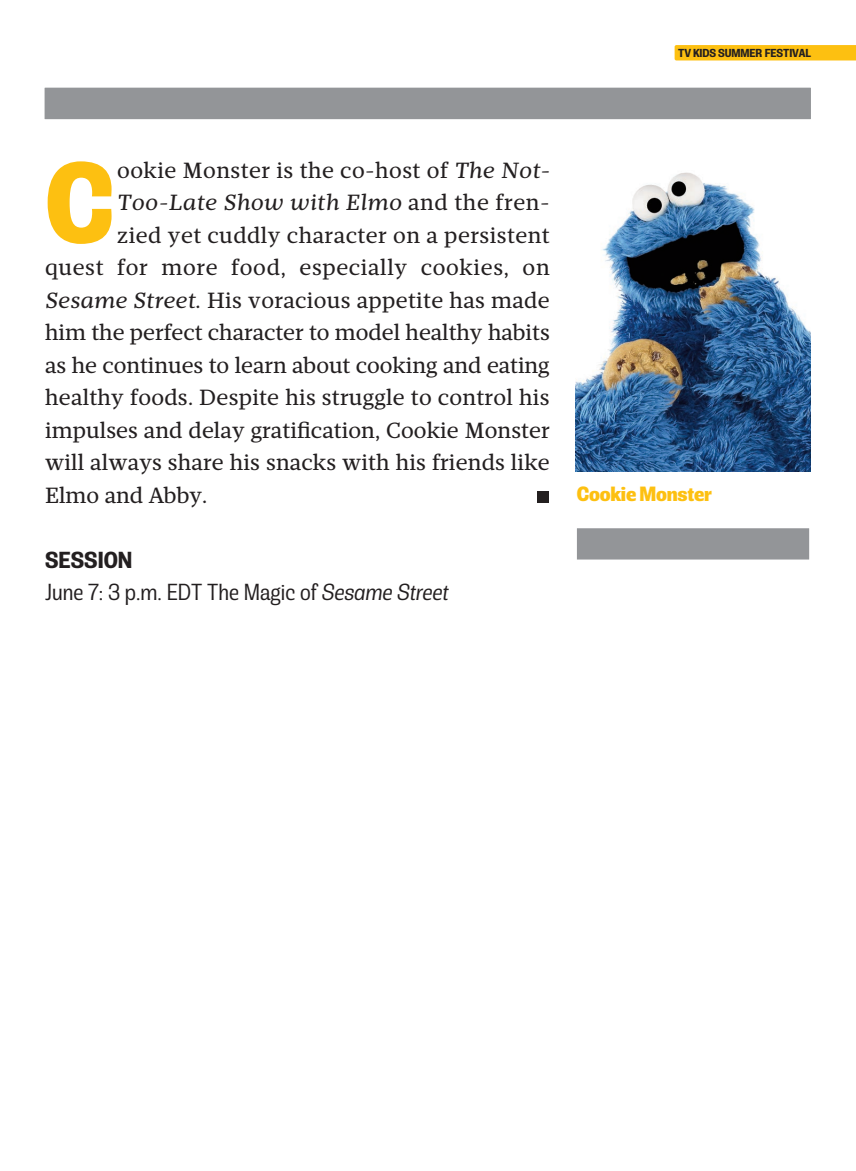
<style>
.page{position:relative;width:856px;height:1171px;background:#fff}
.page>*{position:absolute;margin:0;border:0;box-sizing:border-box;transform-origin:0 0}
.t1{font:800 semi-condensed 111.5px "Rude";color:#fdc011}
.t2{font:22.5px "Mafra";letter-spacing:.01em;color:#231f20}
.t3{font:22.5px "Mafra";letter-spacing:.03em;color:#231f20}
.t4{font:300 semi-condensed 22.5px "Rude";color:#231f20}
.t5{font:italic 22.5px "Mafra";letter-spacing:.03em;color:#231f20}
.t6{font:700 semi-condensed 22.5px "Rude";color:#231f20}
.t7{font:800 semi-condensed 20px "Rude";letter-spacing:-.015em;color:#fdc011}
.t8{font:700 semi-condensed 11.25px "Rude";letter-spacing:-.01em;color:#231f20}
.s1{font-style:italic}
.s2{font-style:normal}
</style>
<div class="page">
<div style="left:576px;top:528px;width:232px;height:31px;background:#939598"></div>
<svg style="left:674px;top:45px;width:181px;height:15px;background:#fdc012"></svg>
<div style="left:537px;top:491px;width:11px;height:12px;background:#231f20"></div>
<img style="left:575px;top:172px;width:235px;height:299px">
<div style="left:45px;top:88px;width:765px;height:31px;background:#939598"></div>
<p class="t8" style="left:678px;top:46px;width:134px">TV KIDS SUMMER FESTIVAL</p>
<p class="t1" style="left:45px;top:139px;width:71px">C</p>
<p class="t2" style="left:117px;top:161px;width:434px">ookie Monster is the co-host of <span class="s1">The Not-</span></p>
<p class="t5" style="left:117px;top:189px;width:434px">Too-Late Show with Elmo <span class="s2">and the fren-</span></p>
<p class="t2" style="left:117px;top:226px;width:434px">zied yet cuddly character on a persistent</p>
<p class="t3" style="left:45px;top:259px;width:506px">quest for more food, especially cookies, on</p>
<p class="t2" style="left:45px;top:291px;width:506px"><span class="s1">Sesame Street</span>. His voracious appetite has made</p>
<p class="t2" style="left:45px;top:324px;width:506px">him the perfect character to model healthy habits</p>
<p class="t2" style="left:45px;top:356px;width:506px">as he continues to learn about cooking and eating</p>
<p class="t2" style="left:45px;top:389px;width:505px">healthy foods. Despite his struggle to control his</p>
<p class="t2" style="left:45px;top:421px;width:506px">impulses and delay gratification, Cookie Monster</p>
<p class="t2" style="left:45px;top:454px;width:506px">will always share his snacks with his friends like</p>
<p class="t2" style="left:45px;top:486px;width:163px">Elmo and Abby.</p>
<p class="t6" style="left:45px;top:547px;width:89px">SESSION</p>
<p class="t4" style="left:45px;top:579px;width:404px">June 7: 3 p.m. EDT The Magic of <span class="s1">Sesame Street</span></p>
<p class="t7" style="left:576px;top:482px;width:136px">Cookie Monster</p>
</div>
